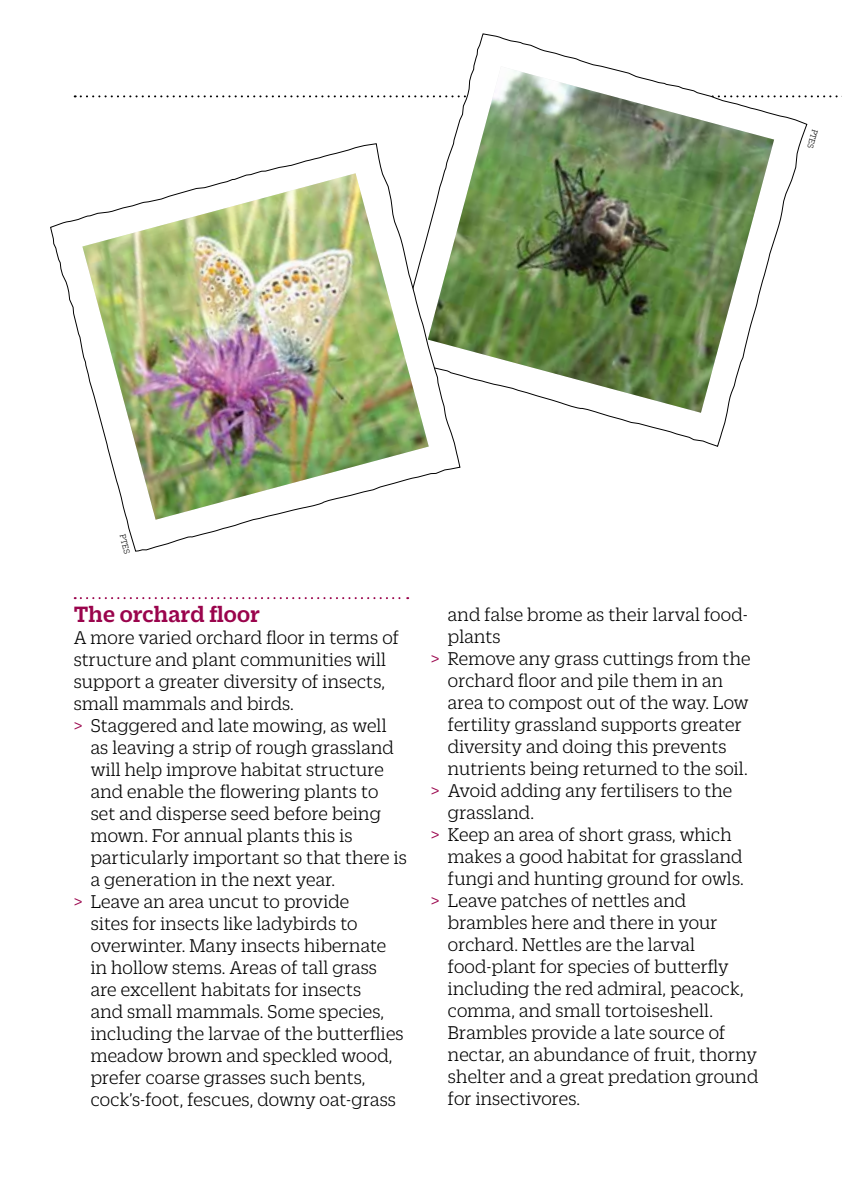
<style>
.page{position:relative;width:842px;height:1191px;background:#fff}
.page>*{position:absolute;margin:0;border:0;box-sizing:border-box;transform-origin:0 0}
.t1{font:500 24px "Duplicate Slab";letter-spacing:.01em;color:#9a044c}
.t2{font:300 20px "Duplicate Slab";letter-spacing:.01em;color:#000}
.t3{font:300 9px "Duplicate Slab";color:#000}
.s1{color:#9a044c}
</style>
<div class="page">
<svg style="left:75px;top:95px;width:767px;height:2px"></svg>
<svg style="left:75px;top:597px;width:333px;height:2px"></svg>
<svg style="left:394px;top:33px;width:413px;height:414px"></svg>
<img style="left:428px;top:66px;width:346px;height:347px">
<svg style="left:50px;top:143px;width:411px;height:409px"></svg>
<img style="left:82px;top:173px;width:347px;height:347px">
<p class="t3" style="left:820px;top:131px;width:21px;rotate:105deg">PTES</p>
<p class="t3" style="left:128px;top:533px;width:21px;rotate:76deg">PTES</p>
<p class="t1" style="left:74px;top:598px;width:188px">The orchard floor</p>
<p class="t2" style="left:74px;top:625px;width:327px">A more varied orchard floor in terms of</p>
<p class="t2" style="left:74px;top:647px;width:314px">structure and plant communities will</p>
<p class="t2" style="left:74px;top:669px;width:313px">support a greater diversity of insects,</p>
<p class="t2" style="left:74px;top:691px;width:222px">small mammals and birds.</p>
<p class="t2" style="left:74px;top:713px;width:314px"><span class="s1">&gt;</span> Staggered and late mowing, as well</p>
<p class="t2" style="left:91px;top:735px;width:305px">as leaving a strip of rough grassland</p>
<p class="t2" style="left:91px;top:757px;width:295px">will help improve habitat structure</p>
<p class="t2" style="left:91px;top:779px;width:289px">and enable the flowering plants to</p>
<p class="t2" style="left:91px;top:801px;width:292px">set and disperse seed before being</p>
<p class="t2" style="left:91px;top:823px;width:263px">mown. For annual plants this is</p>
<p class="t2" style="left:91px;top:845px;width:318px">particularly important so that there is</p>
<p class="t2" style="left:91px;top:867px;width:246px">a generation in the next year.</p>
<p class="t2" style="left:74px;top:889px;width:277px"><span class="s1">&gt;</span> Leave an area uncut to provide</p>
<p class="t2" style="left:91px;top:911px;width:268px">sites for insects like ladybirds to</p>
<p class="t2" style="left:91px;top:933px;width:297px">overwinter. Many insects hibernate</p>
<p class="t2" style="left:91px;top:955px;width:288px">in hollow stems. Areas of tall grass</p>
<p class="t2" style="left:91px;top:977px;width:272px">are excellent habitats for insects</p>
<p class="t2" style="left:91px;top:999px;width:295px">and small mammals. Some species,</p>
<p class="t2" style="left:91px;top:1021px;width:315px">including the larvae of the butterflies</p>
<p class="t2" style="left:91px;top:1043px;width:303px">meadow brown and speckled wood,</p>
<p class="t2" style="left:91px;top:1065px;width:276px">prefer coarse grasses such bents,</p>
<p class="t2" style="left:91px;top:1087px;width:307px">cock’s-foot, fescues, downy oat-grass</p>
<p class="t2" style="left:448px;top:602px;width:301px">and false brome as their larval food-</p>
<p class="t2" style="left:448px;top:624px;width:54px">plants</p>
<p class="t2" style="left:431px;top:646px;width:321px"><span class="s1">&gt;</span> Remove any grass cuttings from the</p>
<p class="t2" style="left:448px;top:668px;width:277px">orchard floor and pile them in an</p>
<p class="t2" style="left:448px;top:690px;width:302px">area to compost out of the way. Low</p>
<p class="t2" style="left:448px;top:712px;width:295px">fertility grassland supports greater</p>
<p class="t2" style="left:448px;top:734px;width:280px">diversity and doing this prevents</p>
<p class="t2" style="left:448px;top:756px;width:301px">nutrients being returned to the soil.</p>
<p class="t2" style="left:431px;top:778px;width:303px"><span class="s1">&gt;</span> Avoid adding any fertilisers to the</p>
<p class="t2" style="left:448px;top:800px;width:88px">grassland.</p>
<p class="t2" style="left:431px;top:822px;width:302px"><span class="s1">&gt;</span> Keep an area of short grass, which</p>
<p class="t2" style="left:448px;top:844px;width:296px">makes a good habitat for grassland</p>
<p class="t2" style="left:448px;top:866px;width:297px">fungi and hunting ground for owls.</p>
<p class="t2" style="left:431px;top:888px;width:257px"><span class="s1">&gt;</span> Leave patches of nettles and</p>
<p class="t2" style="left:448px;top:910px;width:271px">brambles here and there in your</p>
<p class="t2" style="left:448px;top:932px;width:249px">orchard. Nettles are the larval</p>
<p class="t2" style="left:448px;top:954px;width:282px">food-plant for species of butterfly</p>
<p class="t2" style="left:448px;top:976px;width:297px">including the red admiral, peacock,</p>
<p class="t2" style="left:448px;top:998px;width:267px">comma, and small tortoiseshell.</p>
<p class="t2" style="left:448px;top:1020px;width:279px">Brambles provide a late source of</p>
<p class="t2" style="left:448px;top:1042px;width:311px">nectar, an abundance of fruit, thorny</p>
<p class="t2" style="left:448px;top:1064px;width:312px">shelter and a great predation ground</p>
<p class="t2" style="left:448px;top:1086px;width:134px">for insectivores.</p>
</div>
